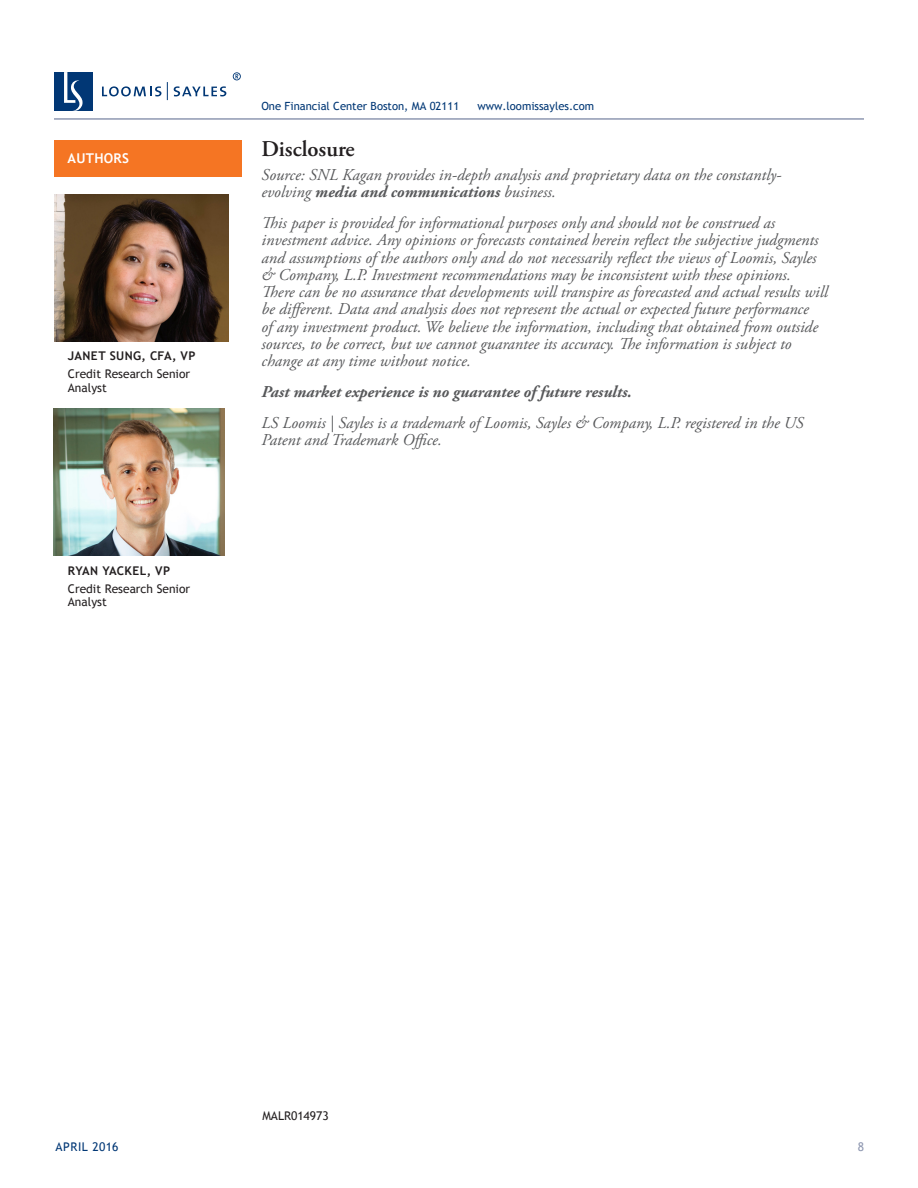
<style>
.page{position:relative;width:918px;height:1188px;background:#fff}
.page>*{position:absolute;margin:0;border:0;box-sizing:border-box;transform-origin:0 0}
.Section_Header{font:600 22.5px "Adobe Garamond Pro";color:#231f20}
.Legal_Disclosure{font:italic 16.5px/17.2px "Adobe Garamond Pro";color:#57585a}
.Legal_Disclosure-2{font:italic 700 16.5px "Adobe Garamond Pro";color:#57585a}
.t1{font:700 13.5px "Trebuchet MS";letter-spacing:.02em;color:#fff}
.Legal_Codes{font:12px/13.5px "Trebuchet MS";color:#231f20}
.Name{font:700 12px "Trebuchet MS";letter-spacing:.025em;color:#231f20}
.t2{font:12px "Trebuchet MS";letter-spacing:.04em;color:#013775}
.Page_Number{font:12px "Trebuchet MS";color:#8f98b1}
.Contact_-_Address_We{font:11.25px "Trebuchet MS";color:#013775}
.s1{font-weight:700}
</style>
<div class="page">
<hr style="left:54px;top:118px;width:810px;height:2px;background:#8f98b1">
<div style="left:54px;top:72px;width:39px;height:39px;background:#013775"></div>
<svg style="left:64px;top:72px;width:19px;height:39px"></svg>
<svg style="left:102px;top:86px;width:59px;height:10px"></svg>
<svg style="left:174px;top:86px;width:52px;height:10px"></svg>
<svg style="left:167px;top:82px;width:1px;height:18px"></svg>
<svg style="left:233px;top:72px;width:8px;height:8px"></svg>
<img style="left:54px;top:195px;width:174px;height:146px">
<img style="left:54px;top:409px;width:171px;height:146px">
<div style="left:54px;top:140px;width:187px;height:37px;background:#f57523"></div>
<p class="t1" style="left:68px;top:150px;width:63px">AUTHORS</p>
<p class="Name" style="left:68px;top:349px;width:129px">JANET SUNG, CFA, VP</p>
<p class="Legal_Codes" style="left:68px;top:367px;width:124px">Credit Research Senior<br>Analyst</p>
<p class="Name" style="left:68px;top:563px;width:104px">RYAN YACKEL, VP</p>
<p class="Legal_Codes" style="left:68px;top:582px;width:124px">Credit Research Senior<br>Analyst</p>
<p class="Contact_-_Address_We" style="left:261px;top:99px;width:199px">One Financial Center Boston, MA 02111</p>
<p class="Contact_-_Address_We" style="left:477px;top:99px;width:118px">www.loomissayles.com</p>
<p class="Section_Header" style="left:262px;top:136px;width:95px">Disclosure</p>
<p class="Legal_Disclosure" style="left:262px;top:167px;width:521px">Source: SNL Kagan provides in-depth analysis and proprietary data on the constantly&shy;evolving <span class="s1">media and communications</span> business.</p>
<p class="Legal_Disclosure" style="left:262px;top:215px;width:568px">This paper is provided for informational purposes only and should not be construed as investment advice. Any opinions or forecasts contained herein reflect the subjective judgments and assumptions of the authors only and do not necessarily reflect the views of Loomis, Sayles &amp; Company, L.P. Investment recommendations may be inconsistent with these opinions.<br>There can be no assurance that developments will transpire as forecasted and actual results will be different. Data and analysis does not represent the actual or expected future performance<br>of any investment product. We believe the information, including that obtained from outside sources, to be correct, but we cannot guarantee its accuracy. The information is subject to change at any time without notice.</p>
<p class="Legal_Disclosure-2" style="left:262px;top:382px;width:372px">Past market experience is no guarantee of future results.</p>
<p class="Legal_Disclosure" style="left:262px;top:414px;width:544px">LS Loomis | Sayles is a trademark of Loomis, Sayles &amp; Company, L.P. registered in the US<br>Patent and Trademark Office.</p>
<p class="Legal_Codes" style="left:262px;top:1109px;width:68px">MALR014973</p>
<p class="t2" style="left:56px;top:1140px;width:65px">APRIL 2016</p>
<p class="Page_Number" style="left:858px;top:1140px;width:8px">8</p>
</div>
